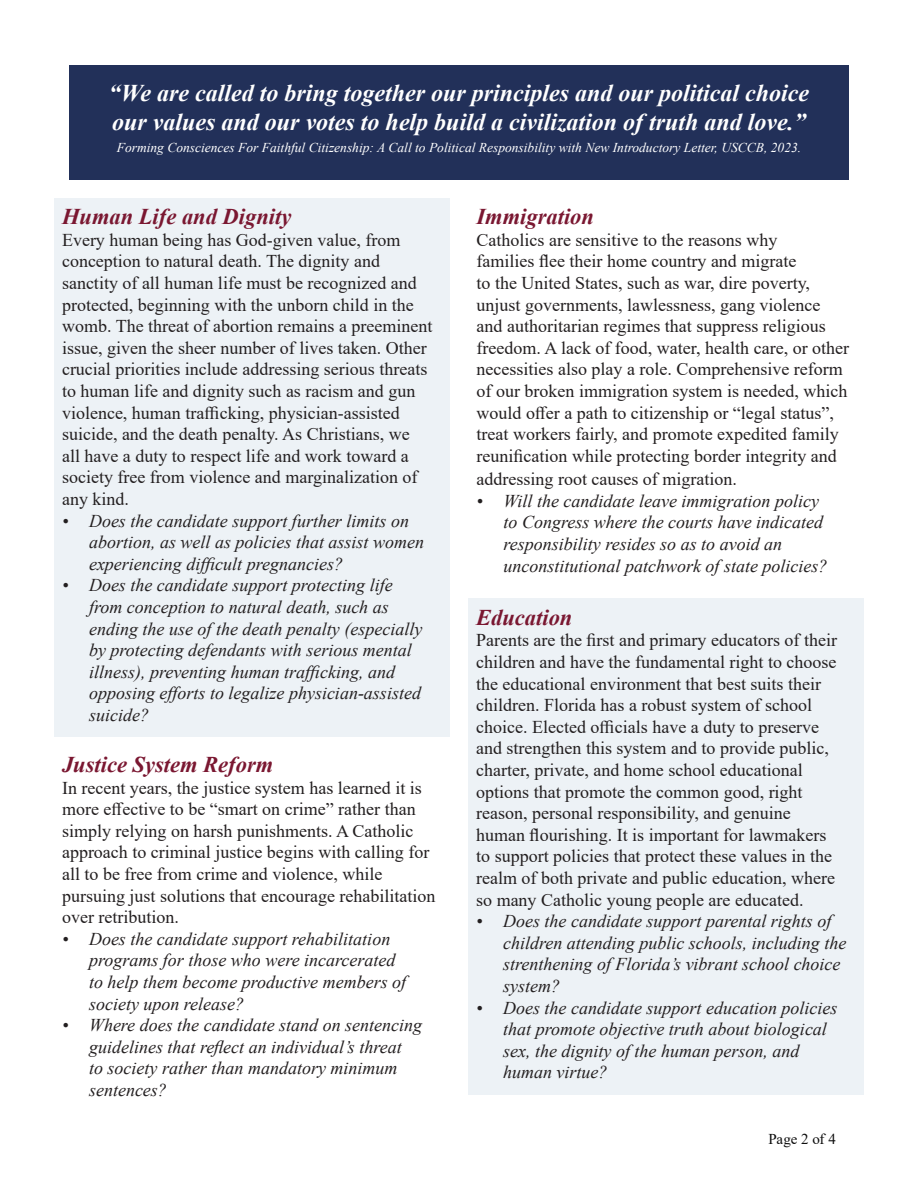
<style>
.page{position:relative;width:918px;height:1188px;background:#fff}
.page>*{position:absolute;margin:0;border:0;box-sizing:border-box;transform-origin:0 0}
.t1{font:italic 700 24px/28.8px "Times New Roman";color:#fff}
.t2{font:italic 700 22.5px "Times New Roman";color:#7a1731}
.t3{font:18px/21.6px "Times New Roman";color:#231f20}
.t4{font:italic 18px/21.6px "Times New Roman";color:#231f20}
.t5{font:15px "Times New Roman";letter-spacing:-.01em;color:#0d0d0d}
.t6{font:italic 13.5px "Times New Roman";color:#fff}
</style>
<div class="page">
<div style="left:54px;top:198px;width:396px;height:539px;background:#edf2f6"></div>
<div style="left:468px;top:598px;width:396px;height:497px;background:#edf2f6"></div>
<div style="left:69px;top:65px;width:780px;height:115px;background:#223059"></div>
<p class="t1" style="left:109px;top:78px;width:702px">“We are called to bring together our principles and our political choice our values and our votes to help build a civilization of truth and love.”</p>
<p class="t6" style="left:117px;top:138px;width:686px">Forming Consciences For Faithful Citizenship: A Call to Political Responsibility with New Introductory Letter, USCCB, 2023.</p>
<p class="t2" style="left:62px;top:201px;width:231px">Human Life and Dignity</p>
<p class="t3" style="left:62px;top:228px;width:372px">Every human being has God-given value, from conception to natural death. The dignity and sanctity of all human life must be recognized and protected, beginning with the unborn child in the womb. The threat of abortion remains a preeminent issue, given the sheer number of lives taken. Other crucial priorities include addressing serious threats to human life and dignity such as racism and gun violence, human trafficking, physician-assisted suicide, and the death penalty. As Christians, we<br>all have a duty to respect life and work toward a society free from violence and marginalization of any kind.</p>
<p class="t4" style="left:89px;top:509px;width:337px;text-indent:-27px">• Does the candidate support further limits on abortion, as well as policies that assist women experiencing difficult pregnancies?</p>
<p class="t4" style="left:89px;top:574px;width:335px;text-indent:-27px">• Does the candidate support protecting life from conception to natural death, such as ending the use of the death penalty (especially by protecting defendants with serious mental illness), preventing human trafficking, and opposing efforts to legalize physician-assisted suicide?</p>
<p class="t2" style="left:62px;top:749px;width:213px">Justice System Reform</p>
<p class="t3" style="left:62px;top:776px;width:361px">In recent years, the justice system has learned it is more effective to be “smart on crime” rather than</p>
<p class="t3" style="left:62px;top:819px;width:353px">simply relying on harsh punishments. A Catholic</p>
<p class="t3" style="left:62px;top:841px;width:369px">approach to criminal justice begins with calling for</p>
<p class="t3" style="left:62px;top:863px;width:322px">all to be free from crime and violence, while</p>
<p class="t3" style="left:62px;top:884px;width:375px">pursuing just solutions that encourage rehabilitation over retribution.</p>
<p class="t4" style="left:89px;top:928px;width:319px;text-indent:-27px">• Does the candidate support rehabilitation programs for those who were incarcerated to help them become productive members of society upon release?</p>
<p class="t4" style="left:89px;top:1014px;width:335px;text-indent:-27px">• Where does the candidate stand on sentencing guidelines that reflect an individual’s threat<br>to society rather than mandatory minimum sentences?</p>
<p class="t2" style="left:477px;top:201px;width:119px">Immigration</p>
<p class="t3" style="left:477px;top:228px;width:374px">Catholics are sensitive to the reasons why<br>families flee their home country and migrate<br>to the United States, such as war, dire poverty, unjust governments, lawlessness, gang violence and authoritarian regimes that suppress religious freedom. A lack of food, water, health care, or other necessities also play a role. Comprehensive reform of our broken immigration system is needed, which would offer a path to citizenship or “legal status”, treat workers fairly, and promote expedited family reunification while protecting border integrity and</p>
<p class="t3" style="left:477px;top:468px;width:262px">addressing root causes of migration.</p>
<p class="t4" style="left:504px;top:490px;width:326px;text-indent:-27px">• Will the candidate leave immigration policy to Congress where the courts have indicated responsibility resides so as to avoid an unconstitutional patchwork of state policies?</p>
<p class="t2" style="left:476px;top:602px;width:98px">Education</p>
<p class="t3" style="left:476px;top:629px;width:362px">Parents are the first and primary educators of their children and have the fundamental right to choose the educational environment that best suits their children. Florida has a robust system of school choice. Elected officials have a duty to preserve and strengthen this system and to provide public, charter, private, and home school educational options that promote the common good, right reason, personal responsibility, and genuine human flourishing. It is important for lawmakers to support policies that protect these values in the realm of both private and public education, where so many Catholic young people are educated.</p>
<p class="t4" style="left:503px;top:910px;width:345px;text-indent:-27px">• Does the candidate support parental rights of children attending public schools, including the strenthening of Florida’s vibrant school choice system?</p>
<p class="t4" style="left:503px;top:996px;width:336px;text-indent:-27px">• Does the candidate support education policies that promote objective truth about biological sex, the dignity of the human person, and human virtue?</p>
<p class="t5" style="left:768px;top:1128px;width:69px">Page 2 of 4</p>
</div>
